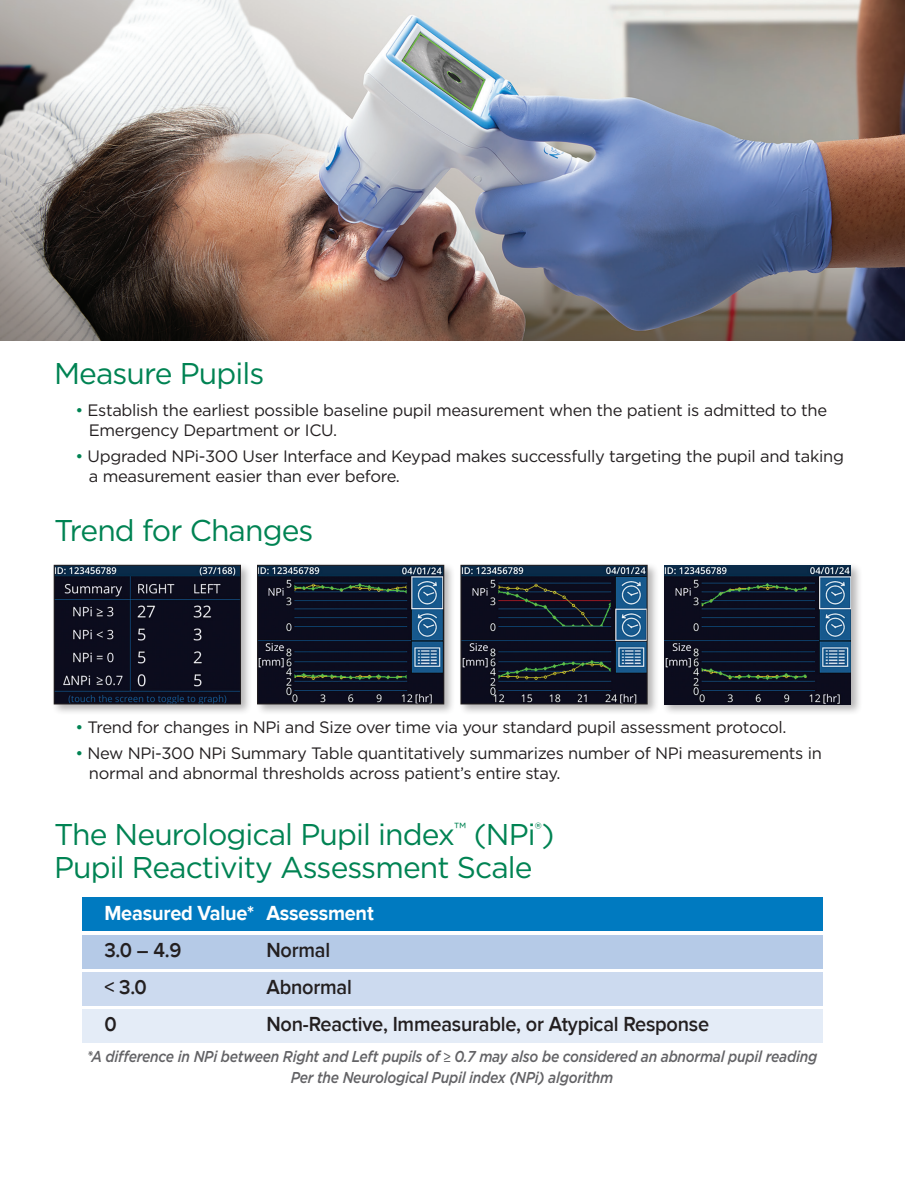
<style>
.page{position:relative;width:905px;height:1188px;background:#fff}
.page>*{position:absolute;margin:0;border:0;box-sizing:border-box;transform-origin:0 0}
.t1{font:30px/33px "Gotham";letter-spacing:-.03em;color:#008353}
.t2{font:600 21px "Proxima Nova";letter-spacing:-.01em;color:#231f20;scale:.95 1}
.t3{font:700 21px "Proxima Nova";letter-spacing:-.01em;color:#fff;scale:.95 1}
.t4{font:16.5px/19.5px "Gotham";letter-spacing:-.02em;color:#231f20}
.t5{font:italic 500 15.75px/21px "Gotham";letter-spacing:-.02em;color:#636366;text-align:center;scale:.88 1}
.s1{color:#008353}
.s2{font-family:"Proxima Nova";font-weight:600;font-style:normal}
</style>
<div class="page">
<img style="left:0;top:0;width:904px;height:340px">
<div style="left:52px;top:563px;width:200px;height:153px;background:#231f20;opacity:.33"></div>
<svg style="left:54px;top:565px;width:187px;height:139px;background:#171b2c"></svg>
<div style="left:255px;top:563px;width:201px;height:153px;background:#231f20;opacity:.33"></div>
<svg style="left:257px;top:565px;width:187px;height:139px;background:#192538"></svg>
<div style="left:458px;top:563px;width:201px;height:153px;background:#231f20;opacity:.33"></div>
<svg style="left:460px;top:565px;width:187px;height:139px;background:#1b2738"></svg>
<div style="left:661px;top:563px;width:201px;height:153px;background:#231f20;opacity:.33"></div>
<img style="left:664px;top:565px;width:186px;height:139px">
<div style="left:82px;top:897px;width:740px;height:34px;background:#007ac0"></div>
<div style="left:82px;top:935px;width:740px;height:33px;background:#b5cae7"></div>
<div style="left:82px;top:972px;width:740px;height:34px;background:#ccdaef"></div>
<div style="left:82px;top:1010px;width:740px;height:33px;background:#e4ecf7"></div>
<h1 class="t1" style="left:54px;top:356px;width:212px">Measure Pupils</h1>
<p class="t4" style="left:89px;top:400px;width:739px;text-indent:-13px"><span class="s1">•</span> Establish the earliest possible baseline pupil measurement when the patient is admitted to the<br>Emergency Department or ICU.</p>
<p class="t4" style="left:89px;top:446px;width:756px;text-indent:-13px"><span class="s1">•</span> Upgraded NPi-300 User Interface and Keypad makes successfully targeting the pupil and taking a measurement easier than ever before.</p>
<h1 class="t1" style="left:54px;top:514px;width:261px">Trend for Changes</h1>
<p class="t4" style="left:75px;top:717px;width:712px"><span class="s1">•</span> Trend for changes in NPi and Size over time via your standard pupil assessment protocol.</p>
<p class="t4" style="left:89px;top:743px;width:734px;text-indent:-13px"><span class="s1">•</span> New NPi-300 NPi Summary Table quantitatively summarizes number of NPi measurements in normal and abnormal thresholds across patient’s entire stay.</p>
<h1 class="t1" style="left:54px;top:817px;width:502px">The Neurological Pupil index<sup>™</sup> (NPi<sup>®</sup>)<br>Pupil Reactivity Assessment Scale</h1>
<p class="t3" style="left:104px;top:901px;width:285px">Measured Value* Assessment</p>
<p class="t2" style="left:104px;top:938px;width:83px">3.0 – 4.9</p>
<p class="t2" style="left:266px;top:938px;width:69px">Normal</p>
<p class="t2" style="left:104px;top:975px;width:46px">&lt; 3.0</p>
<p class="t2" style="left:266px;top:975px;width:91px">Abnormal</p>
<p class="t2" style="left:104px;top:1012px;width:14px">0</p>
<p class="t2" style="left:266px;top:1012px;width:467px">Non-Reactive, Immeasurable, or Atypical Response</p>
<p class="t5" style="left:87px;top:1046px;width:831px">*A difference in NPi between Right and Left pupils of <span class="s2">≥</span> 0.7 may also be considered an abnormal pupil reading<br>Per the Neurological Pupil index (NPi) algorithm</p>
</div>
